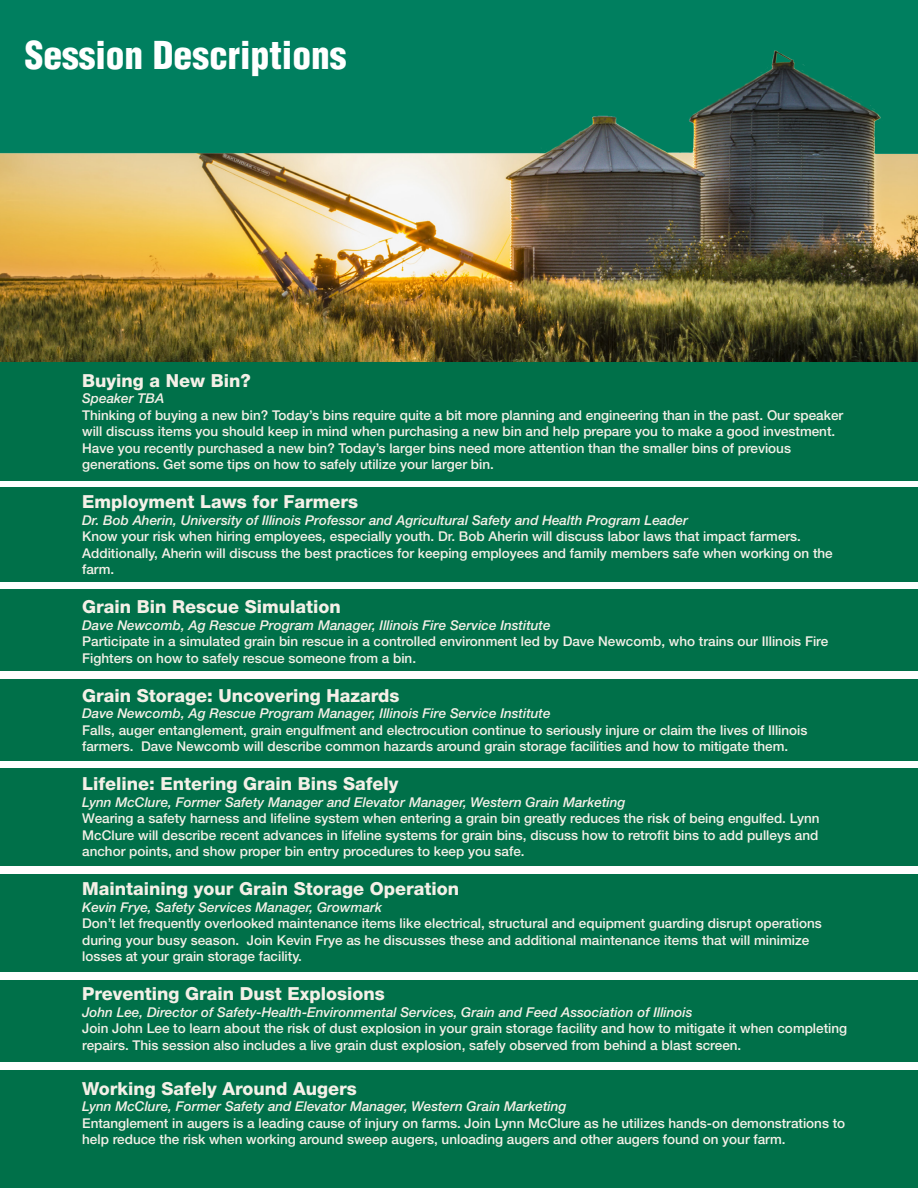
<style>
.page{position:relative;width:918px;height:1188px;background:#fff}
.page>*{position:absolute;margin:0;border:0;box-sizing:border-box;transform-origin:0 0}
.t1{font:900 condensed 37.5px "Helvetica";color:#fff}
.t2{font:800 18px "Helvetica Neue";color:#f4f0e7}
.t3{font:500 13.5px/16.5px "Helvetica Neue";color:#f4f0e7}
.t4{font:italic 500 13.5px "Helvetica Neue";color:#f4f0e7}
</style>
<div class="page">
<div style="left:0;top:1071px;width:918px;height:117px;background:#007049"></div>
<div style="left:0;top:980px;width:918px;height:82px;background:#007049"></div>
<div style="left:0;top:874px;width:918px;height:98px;background:#007049"></div>
<div style="left:0;top:768px;width:918px;height:98px;background:#007049"></div>
<div style="left:0;top:679px;width:918px;height:82px;background:#007049"></div>
<div style="left:0;top:590px;width:918px;height:81px;background:#007049"></div>
<div style="left:0;top:488px;width:918px;height:94px;background:#007049"></div>
<div style="left:0;top:0;width:918px;height:201px;background:#007f5f"></div>
<img style="left:0;top:50px;width:918px;height:312px">
<div style="left:0;top:362px;width:918px;height:119px;background:#007049"></div>
<p class="t1" style="left:25px;top:32px;width:323px">Session Descriptions</p>
<p class="t2" style="left:82px;top:370px;width:170px">Buying a New Bin?</p>
<p class="t4" style="left:82px;top:390px;width:84px">Speaker TBA</p>
<p class="t3" style="left:82px;top:407px;width:763px">Thinking of buying a new bin? Today’s bins require quite a bit more planning and engineering than in the past. Our speaker will discuss items you should keep in mind when purchasing a new bin and help prepare you to make a good investment.<br>Have you recently purchased a new bin? Today’s larger bins need more attention than the smaller bins of previous generations. Get some tips on how to safely utilize your larger bin.</p>
<p class="t2" style="left:82px;top:491px;width:278px">Employment Laws for Farmers</p>
<p class="t4" style="left:82px;top:512px;width:607px">Dr. Bob Aherin, University of Illinois Professor and Agricultural Safety and Health Program Leader</p>
<p class="t3" style="left:82px;top:528px;width:752px">Know your risk when hiring employees, especially youth. Dr. Bob Aherin will discuss labor laws that impact farmers.<br>Additionally, Aherin will discuss the best practices for keeping employees and family members safe when working on the farm.</p>
<p class="t2" style="left:82px;top:596px;width:260px">Grain Bin Rescue Simulation</p>
<p class="t4" style="left:82px;top:617px;width:470px">Dave Newcomb, Ag Rescue Program Manager, Illinois Fire Service Institute</p>
<p class="t3" style="left:82px;top:633px;width:748px">Participate in a simulated grain bin rescue in a controlled environment led by Dave Newcomb, who trains our Illinois Fire<br>Fighters on how to safely rescue someone from a bin.</p>
<p class="t2" style="left:82px;top:685px;width:319px">Grain Storage: Uncovering Hazards</p>
<p class="t4" style="left:82px;top:705px;width:470px">Dave Newcomb, Ag Rescue Program Manager, Illinois Fire Service Institute</p>
<p class="t3" style="left:82px;top:722px;width:727px">Falls, auger entanglement, grain engulfment and electrocution continue to seriously injure or claim the lives of Illinois farmers. Dave Newcomb will describe common hazards around grain storage facilities and how to mitigate them.</p>
<p class="t2" style="left:82px;top:773px;width:318px">Lifeline: Entering Grain Bins Safely</p>
<p class="t4" style="left:82px;top:794px;width:545px">Lynn McClure, Former Safety Manager and Elevator Manager, Western Grain Marketing</p>
<p class="t3" style="left:82px;top:810px;width:739px;text-align:justify">Wearing a safety harness and lifeline system when entering a grain bin greatly reduces the risk of being engulfed. Lynn McClure will describe recent advances in lifeline systems for grain bins, discuss how to retrofit bins to add pulleys and anchor points, and show proper bin entry procedures to keep you safe.</p>
<p class="t2" style="left:82px;top:878px;width:379px">Maintaining your Grain Storage Operation</p>
<p class="t4" style="left:82px;top:899px;width:302px">Kevin Frye, Safety Services Manager, Growmark</p>
<p class="t3" style="left:82px;top:915px;width:741px">Don’t let frequently overlooked maintenance items like electrical, structural and equipment guarding disrupt operations during your busy season. Join Kevin Frye as he discusses these and additional maintenance items that will minimize losses at your grain storage facility.</p>
<p class="t2" style="left:82px;top:983px;width:304px">Preventing Grain Dust Explosions</p>
<p class="t4" style="left:82px;top:1004px;width:612px">John Lee, Director of Safety-Health-Environmental Services, Grain and Feed Association of Illinois</p>
<p class="t3" style="left:82px;top:1020px;width:767px">Join John Lee to learn about the risk of dust explosion in your grain storage facility and how to mitigate it when completing repairs. This session also includes a live grain dust explosion, safely observed from behind a blast screen.</p>
<p class="t2" style="left:82px;top:1078px;width:276px">Working Safely Around Augers</p>
<p class="t4" style="left:82px;top:1098px;width:486px">Lynn McClure, Former Safety and Elevator Manager, Western Grain Marketing</p>
<p class="t3" style="left:82px;top:1115px;width:765px">Entanglement in augers is a leading cause of injury on farms. Join Lynn McClure as he utilizes hands-on demonstrations to help reduce the risk when working around sweep augers, unloading augers and other augers found on your farm.</p>
</div>
